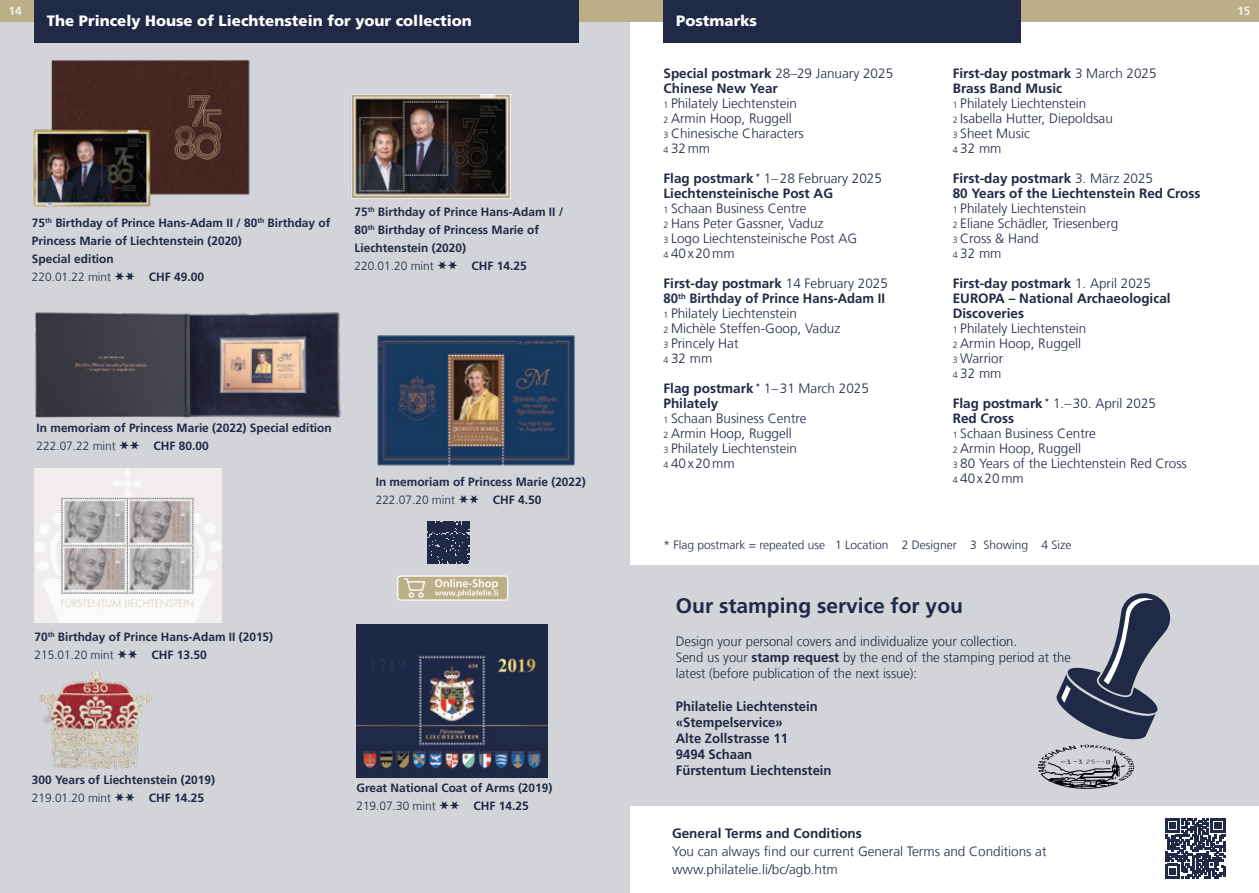
<style>
.page{position:relative;width:1259px;height:893px;background:#fff}
.page>*{position:absolute;margin:0;border:0;box-sizing:border-box;transform-origin:0 0}
.Grundtext{font:700 21px "Frutiger";color:#202945}
.Titel{font:900 15px "Frutiger LT";color:#fff}
.Grundtext-2{font:300 13.5px/16.2px "Frutiger";color:#202945}
.Grundtext-3{font:700 13.5px/16.2px "Frutiger";color:#202945}
.Grundtext-4{font:300 13.5px "Frutiger";letter-spacing:.06em;color:#202945}
.Grundtext-5{font:700 12px/18px "Frutiger";color:#202945}
.Grundtext-6{font:300 12px "Frutiger";color:#202945}
.t1{font:700 12px "Frutiger";color:#f3efe5}
.s1{font-family:"Michel";font-weight:400}
.s2{font-weight:700}
.s3{font-weight:300}
.s4{font-size:9px}
</style>
<div class="page">
<div style="left:0;top:0;width:629px;height:893px;background:#d2d4da"></div>
<div style="left:0;top:0;width:629px;height:21px;background:#bcae86"></div>
<div style="left:34px;top:0;width:544px;height:43px;background:#202945"></div>
<img style="left:39px;top:669px;width:113px;height:101px">
<img style="left:350px;top:94px;width:161px;height:105px">
<img style="left:33px;top:60px;width:217px;height:147px">
<img style="left:377px;top:335px;width:198px;height:131px">
<img style="left:356px;top:624px;width:192px;height:153px">
<div style="left:427px;top:522px;width:42px;height:42px;background:#202945"></div>
<div style="left:398px;top:576px;width:110px;height:24px;background:#bcae86;border-radius:3px"></div>
<div style="left:397px;top:575px;width:111px;height:26px;border:1px solid #fff;border-radius:3px"></div>
<svg style="left:435px;top:579px;width:63px;height:18px"></svg>
<svg style="left:404px;top:578px;width:21px;height:20px"></svg>
<img style="left:35px;top:312px;width:306px;height:106px">
<img style="left:34px;top:468px;width:187px;height:155px">
<div style="left:629px;top:0;width:630px;height:21px;background:#bcae86"></div>
<div style="left:663px;top:0;width:357px;height:43px;background:#202945"></div>
<div style="left:629px;top:566px;width:630px;height:240px;background:#d2d4da"></div>
<svg style="left:1165px;top:818px;width:60px;height:60px"></svg>
<svg style="left:1037px;top:593px;width:134px;height:195px"></svg>
<p class="t1" style="left:9px;top:4px;width:15px">14</p>
<p class="Titel" style="left:47px;top:11px;width:426px">The Princely House of Liechtenstein for your collection</p>
<p class="Grundtext-5" style="left:32px;top:214px;width:300px">75<sup>th</sup> Birthday of Prince Hans-Adam II / 80<sup>th</sup> Birthday of</p>
<p class="Grundtext-5" style="left:32px;top:232px;width:211px">Princess Marie of Liechtenstein (2020)<br>Special edition</p>
<p class="Grundtext-6" style="left:32px;top:270px;width:174px">220.01.22 mint <span class="s1">;</span> <span class="s2">CHF 49.00</span></p>
<p class="Grundtext-5" style="left:354px;top:203px;width:210px">75<sup>th</sup> Birthday of Prince Hans-Adam II /<br>80<sup>th</sup> Birthday of Princess Marie of<br>Liechtenstein (2020)</p>
<p class="Grundtext-6" style="left:354px;top:259px;width:174px">220.01.20 mint <span class="s1">;</span> <span class="s2">CHF 14.25</span></p>
<p class="Grundtext-5" style="left:37px;top:419px;width:297px">In memoriam of Princess Marie (2022) Special edition</p>
<p class="Grundtext-6" style="left:37px;top:439px;width:174px">222.07.22 mint <span class="s1">;</span> <span class="s2">CHF 80.00</span></p>
<p class="Grundtext-5" style="left:376px;top:473px;width:211px">In memoriam of Princess Marie (2022)</p>
<p class="Grundtext-6" style="left:376px;top:493px;width:167px">222.07.20 mint <span class="s1">;</span> <span class="s2">CHF 4.50</span></p>
<p class="Grundtext-5" style="left:34px;top:627px;width:240px">70<sup>th</sup> Birthday of Prince Hans-Adam II (2015)</p>
<p class="Grundtext-6" style="left:34px;top:647px;width:174px">215.01.20 mint <span class="s1">;</span> <span class="s2">CHF 13.50</span></p>
<p class="Grundtext-5" style="left:32px;top:771px;width:185px">300 Years of Liechtenstein (2019)</p>
<p class="Grundtext-6" style="left:32px;top:791px;width:174px">219.01.20 mint <span class="s1">;</span> <span class="s2">CHF 14.25</span></p>
<p class="Grundtext-5" style="left:356px;top:779px;width:197px">Great National Coat of Arms (2019)<br><span class="s3">219.07.30 mint</span> <span class="s1">;</span> CHF 14.25</p>
<p class="Titel" style="left:676px;top:11px;width:82px">Postmarks</p>
<p class="Grundtext-2" style="left:663px;top:65px;width:231px"><span class="s2">Special postmark</span> 28–29 January 2025</p>
<p class="Grundtext-3" style="left:663px;top:80px;width:116px">Chinese New Year</p>
<p class="Grundtext-2" style="left:663px;top:95px;width:135px"><span class="s4">1</span> Philately Liechtenstein</p>
<p class="Grundtext-2" style="left:663px;top:110px;width:130px"><span class="s4">2</span> Armin Hoop, Ruggell</p>
<p class="Grundtext-2" style="left:663px;top:125px;width:142px"><span class="s4">3</span> Chinesische Characters</p>
<p class="Grundtext-2" style="left:663px;top:140px;width:48px"><span class="s4">4</span> 32mm</p>
<p class="Grundtext-2" style="left:663px;top:170px;width:220px"><span class="s2">Flag postmark</span> <sup>*</sup> 1–28 February 2025</p>
<p class="Grundtext-3" style="left:663px;top:185px;width:171px">Liechtensteinische Post AG</p>
<p class="Grundtext-2" style="left:663px;top:200px;width:145px"><span class="s4">1</span> Schaan Business Centre</p>
<p class="Grundtext-2" style="left:663px;top:215px;width:162px"><span class="s4">2</span> Hans Peter Gassner, Vaduz</p>
<p class="Grundtext-2" style="left:663px;top:230px;width:195px"><span class="s4">3</span> Logo Liechtensteinische Post AG</p>
<p class="Grundtext-4" style="left:663px;top:246px;width:73px"><span class="s4">4</span> 40x20mm</p>
<p class="Grundtext-3" style="left:663px;top:275px;width:226px">First-day postmark <span class="s3">14 February 2025</span></p>
<p class="Grundtext-3" style="left:663px;top:290px;width:223px">80<sup>th</sup> Birthday of Prince Hans-Adam II</p>
<p class="Grundtext-2" style="left:663px;top:305px;width:135px"><span class="s4">1</span> Philately Liechtenstein</p>
<p class="Grundtext-2" style="left:663px;top:320px;width:178px"><span class="s4">2</span> Michèle Steffen-Goop, Vaduz</p>
<p class="Grundtext-2" style="left:663px;top:335px;width:76px"><span class="s4">3</span> Princely Hat</p>
<p class="Grundtext-2" style="left:663px;top:350px;width:50px"><span class="s4">4</span> 32 mm</p>
<p class="Grundtext-2" style="left:663px;top:380px;width:207px"><span class="s2">Flag postmark</span> <sup>*</sup> 1–31 March 2025</p>
<p class="Grundtext-3" style="left:663px;top:395px;width:56px">Philately</p>
<p class="Grundtext-2" style="left:663px;top:410px;width:145px"><span class="s4">1</span> Schaan Business Centre</p>
<p class="Grundtext-2" style="left:663px;top:425px;width:130px"><span class="s4">2</span> Armin Hoop, Ruggell</p>
<p class="Grundtext-2" style="left:663px;top:440px;width:135px"><span class="s4">3</span> Philately Liechtenstein</p>
<p class="Grundtext-4" style="left:663px;top:456px;width:73px"><span class="s4">4</span> 40x20mm</p>
<p class="Grundtext-3" style="left:952px;top:65px;width:205px">First-day postmark <span class="s3">3 March 2025</span></p>
<p class="Grundtext-3" style="left:952px;top:80px;width:111px">Brass Band Music</p>
<p class="Grundtext-2" style="left:952px;top:95px;width:135px"><span class="s4">1</span> Philately Liechtenstein</p>
<p class="Grundtext-2" style="left:952px;top:110px;width:162px"><span class="s4">2</span> Isabella Hutter, Diepoldsau</p>
<p class="Grundtext-2" style="left:952px;top:125px;width:79px"><span class="s4">3</span> Sheet Music</p>
<p class="Grundtext-2" style="left:952px;top:140px;width:50px"><span class="s4">4</span> 32 mm</p>
<p class="Grundtext-3" style="left:952px;top:170px;width:202px">First-day postmark <span class="s3">3. März 2025</span></p>
<p class="Grundtext-3" style="left:952px;top:185px;width:249px">80 Years of the Liechtenstein Red Cross</p>
<p class="Grundtext-2" style="left:952px;top:200px;width:135px"><span class="s4">1</span> Philately Liechtenstein</p>
<p class="Grundtext-2" style="left:952px;top:215px;width:167px"><span class="s4">2</span> Eliane Schädler, Triesenberg</p>
<p class="Grundtext-2" style="left:952px;top:230px;width:88px"><span class="s4">3</span> Cross &amp; Hand</p>
<p class="Grundtext-2" style="left:952px;top:245px;width:50px"><span class="s4">4</span> 32 mm</p>
<p class="Grundtext-3" style="left:952px;top:275px;width:200px">First-day postmark <span class="s3">1. April 2025</span></p>
<p class="Grundtext-3" style="left:952px;top:291px;width:219px;line-height:15px">EUROPA – National Archaeological<br>Discoveries</p>
<p class="Grundtext-2" style="left:952px;top:320px;width:135px"><span class="s4">1</span> Philately Liechtenstein</p>
<p class="Grundtext-2" style="left:952px;top:335px;width:130px"><span class="s4">2</span> Armin Hoop, Ruggell</p>
<p class="Grundtext-2" style="left:952px;top:350px;width:52px"><span class="s4">3</span> Warrior</p>
<p class="Grundtext-2" style="left:952px;top:365px;width:50px"><span class="s4">4</span> 32 mm</p>
<p class="Grundtext-2" style="left:952px;top:395px;width:205px"><span class="s2">Flag postmark</span> <sup>*</sup> 1.–30. April 2025</p>
<p class="Grundtext-3" style="left:952px;top:410px;width:63px">Red Cross</p>
<p class="Grundtext-2" style="left:952px;top:425px;width:145px"><span class="s4">1</span> Schaan Business Centre</p>
<p class="Grundtext-2" style="left:952px;top:440px;width:130px"><span class="s4">2</span> Armin Hoop, Ruggell</p>
<p class="Grundtext-2" style="left:952px;top:455px;width:236px"><span class="s4">3</span> 80 Years of the Liechtenstein Red Cross</p>
<p class="Grundtext-4" style="left:952px;top:471px;width:73px"><span class="s4">4</span> 40x20mm</p>
<p class="Grundtext-6" style="left:663px;top:538px;width:409px">* Flag postmark = repeated use 1 Location 2 Designer 3 Showing 4 Size</p>
<p class="Grundtext" style="left:676px;top:594px;width:289px">Our stamping service for you</p>
<p class="Grundtext-2" style="left:676px;top:633px;width:343px">Design your personal covers and individualize your collection.</p>
<p class="Grundtext-2" style="left:676px;top:649px;width:396px">Send us your <span class="s2">stamp request</span> by the end of the stamping period at the latest (before publication of the next issue):</p>
<p class="Grundtext-3" style="left:676px;top:698px;width:143px">Philatelie Liechtenstein</p>
<p class="Grundtext-3" style="left:676px;top:714px;width:114px">«Stempelservice»<br>Alte Zollstrasse 11</p>
<p class="Grundtext-3" style="left:676px;top:746px;width:157px">9494 Schaan<br>Fürstentum Liechtenstein</p>
<p class="Grundtext-2" style="left:672px;top:825px;width:376px;line-height:18px"><span class="s2">General Terms and Conditions<br></span>You can always find our current General Terms and Conditions at</p>
<p class="Grundtext-2" style="left:672px;top:861px;width:167px">www.philatelie.li/bc/agb.htm</p>
<p class="t1" style="left:1237px;top:4px;width:15px">15</p>
</div>
